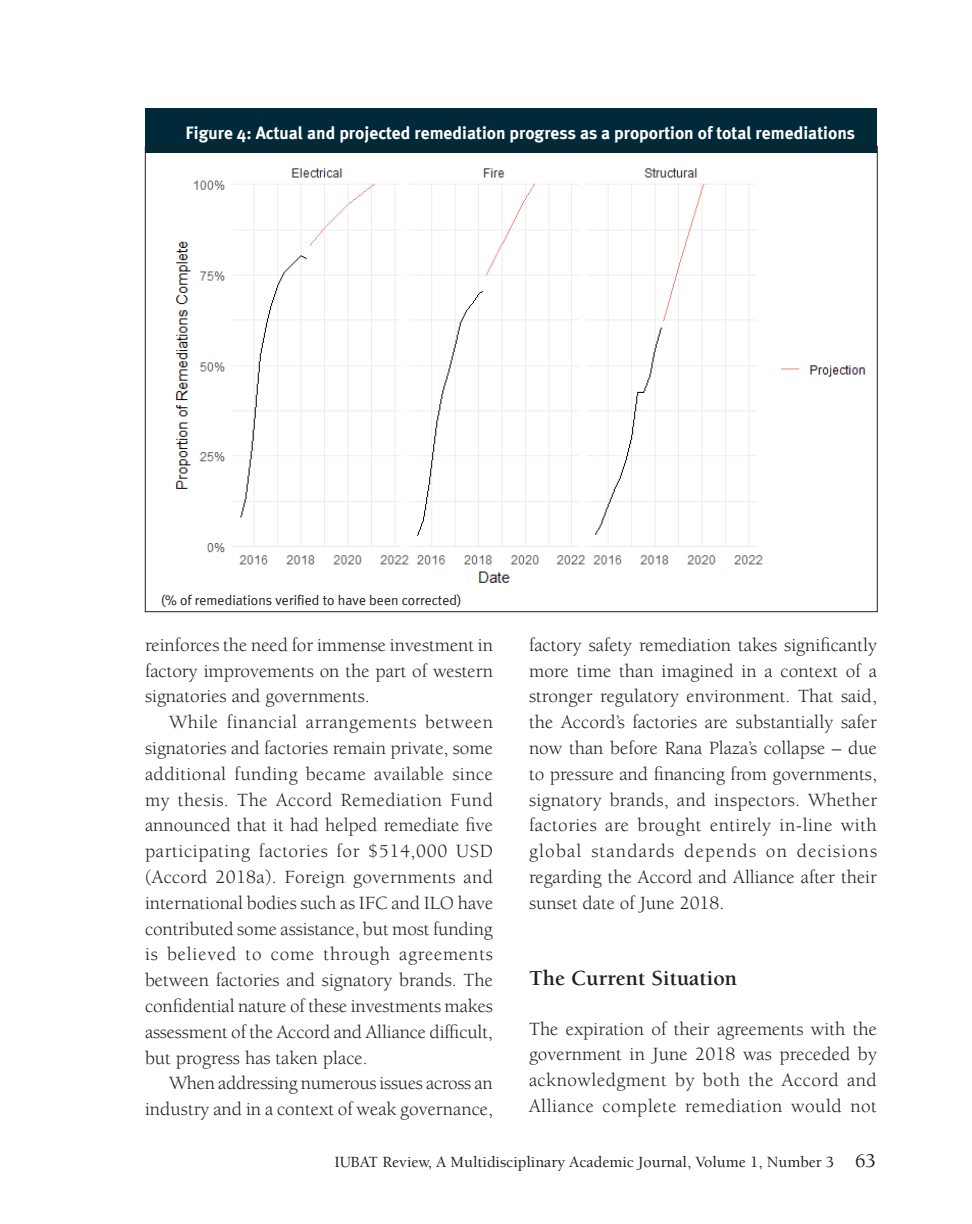
<style>
.page{position:relative;width:972px;height:1224px;background:#fff}
.page>*{position:absolute;margin:0;border:0;box-sizing:border-box;transform-origin:0 0}
.head_2{font:700 22px "Berkeley Std";color:#231f20}
.body{font:19.2px/25.8px "Berkeley Std";color:#231f20;text-align:justify}
.body_first{font:19.2px/25.8px "Berkeley Std";letter-spacing:.025em;color:#231f20;text-align:justify}
.figure_head{font:700 17.6px "Meta Plus";color:#fff}
.t1{font:500 16px "Berkeley Std";color:#231f20}
.table_source{font:14px "Meta Plus Normal";color:#231f20}
.s1{font-size:20px}
</style>
<div class="page">
<img style="left:168px;top:152px;width:708px;height:431px">
<div style="left:145px;top:108px;width:732px;height:44px;background:#00293a"></div>
<p class="figure_head" style="left:186px;top:123px;width:671px">Figure 4: Actual and projected remediation progress as a proportion of total remediations</p>
<p class="table_source" style="left:161px;top:592px;width:302px">(% of remediations verified to have been corrected)</p>
<p class="body" style="left:145px;top:632px;width:350px">reinforces the need for immense investment in factory improvements on the part of western signatories and governments.</p>
<p class="body" style="left:145px;top:710px;width:350px;text-indent:24px">While financial arrangements between signatories and factories remain private, some additional funding became available since my thesis. The Accord Remediation Fund announced that it had helped remediate five participating factories for $514,000 USD (Accord 2018a). Foreign governments and international bodies such as IFC and ILO have contributed some assistance, but most funding is believed to come through agreements between factories and signatory brands. The confidential nature of these investments makes assessment of the Accord and Alliance difficult, but progress has taken place.</p>
<p class="body" style="left:145px;top:1071px;width:350px;text-align:right">When addressing numerous issues across an industry and in a context of weak governance,</p>
<p class="body" style="left:529px;top:632px;width:350px">factory safety remediation takes significantly more time than imagined in a context of a stronger regulatory environment. That said, the Accord’s factories are substantially safer now than before Rana Plaza’s collapse – due to pressure and financing from governments, signatory brands, and inspectors. Whether factories are brought entirely in-line with global standards depends on decisions regarding the Accord and Alliance after their sunset date of June 2018.</p>
<p class="head_2" style="left:529px;top:966px;width:209px">The Current Situation</p>
<p class="body_first" style="left:529px;top:1016px;width:349px">The expiration of their agreements with the government in June 2018 was preceded by acknowledgment by both the Accord and Alliance complete remediation would not</p>
<p class="t1" style="left:334px;top:1153px;width:543px">IUBAT Review, A Multidisciplinary Academic Journal, Volume 1, Number 3 <span class="s1">63</span></p>
</div>
